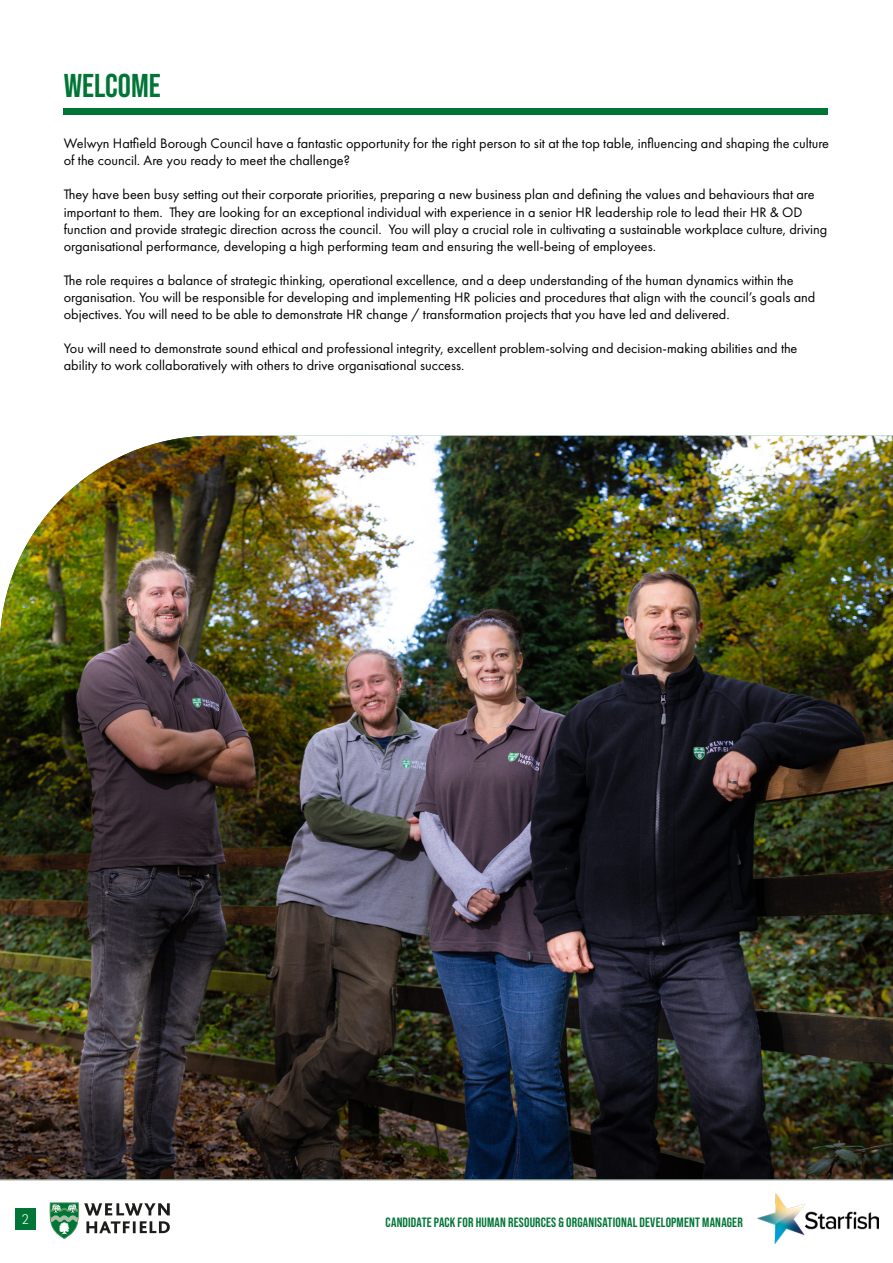
<style>
.page{position:relative;width:893px;height:1263px;background:#fff}
.page>*{position:absolute;margin:0;border:0;box-sizing:border-box;transform-origin:0 0}
.t1{font:700 33px "Bebas Neue Pro";color:#007536}
.t2{font:14.25px/17.1px "Futura PT";color:#000}
.t3{font:700 13.5px "Bebas Neue Pro";letter-spacing:.015em;color:#007536}
.t4{font:300 13.5px "Flama";color:#fff}
</style>
<div class="page">
<img style="left:758px;top:1194px;width:120px;height:50px">
<div style="left:15px;top:1208px;width:21px;height:21px;background:#007536"></div>
<hr style="left:0;top:1179px;width:893px;height:2px;background:#000">
<svg style="left:49px;top:1202px;width:121px;height:37px"></svg>
<div style="left:64px;top:109px;width:764px;height:6px;background:#007536"></div>
<img style="left:0;top:436px;width:893px;height:743px">
<h1 class="t1" style="left:64px;top:66px;width:98px">WELCOME</h1>
<p class="t2" style="left:64px;top:135px;width:767px">Welwyn Hatfield Borough Council have a fantastic opportunity for the right person to sit at the top table, influencing and shaping the culture of the council. Are you ready to meet the challenge?</p>
<p class="t2" style="left:64px;top:186px;width:765px">They have been busy setting out their corporate priorities, preparing a new business plan and defining the values and behaviours that are important to them. They are looking for an exceptional individual with experience in a senior HR leadership role to lead their HR &amp; OD function and provide strategic direction across the council. You will play a crucial role in cultivating a sustainable workplace culture, driving organisational performance, developing a high performing team and ensuring the well-being of employees.</p>
<p class="t2" style="left:64px;top:272px;width:753px">The role requires a balance of strategic thinking, operational excellence, and a deep understanding of the human dynamics within the organisation. You will be responsible for developing and implementing HR policies and procedures that align with the council’s goals and objectives. You will need to be able to demonstrate HR change / transformation projects that you have led and delivered.</p>
<p class="t2" style="left:64px;top:340px;width:735px">You will need to demonstrate sound ethical and professional integrity, excellent problem-solving and decision-making abilities and the ability to work collaboratively with others to drive organisational success.</p>
<p class="t4" style="left:22px;top:1210px;width:9px">2</p>
<p class="t3" style="left:386px;top:1215px;width:359px">CANDIDATE PACK FOR HUMAN RESOURCES &amp; ORGANISATIONAL DEVELOPMENT MANAGER</p>
</div>
